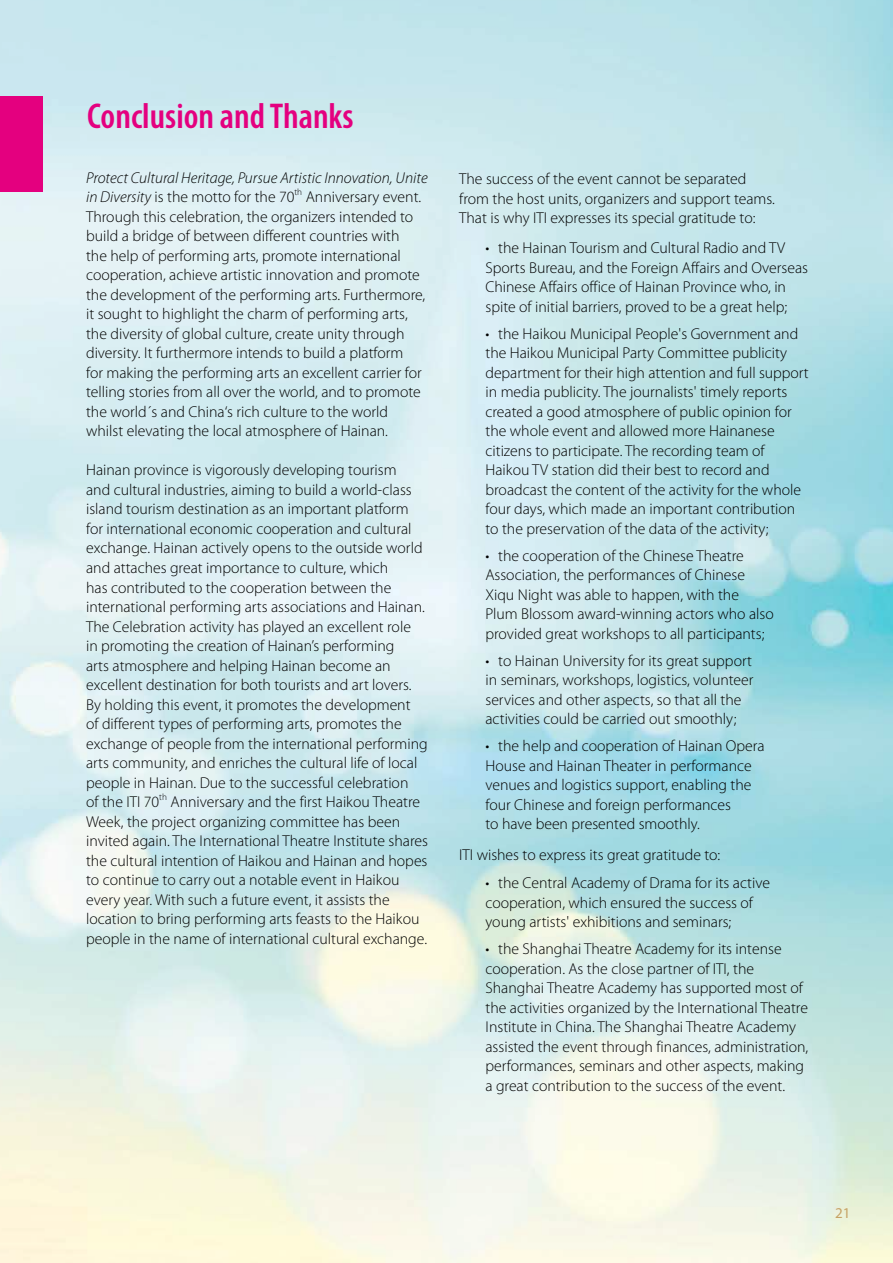
<style>
.page{position:relative;width:893px;height:1263px;background:#fff}
.page>*{position:absolute;margin:0;border:0;box-sizing:border-box;transform-origin:0 0}
.t1{font:600 condensed 36px "Myriad Pro";color:#e4007f}
.t2{font:300 15.75px/19.5px "Myriad Pro";color:#000}
.t3{font:italic 300 15.75px/19.5px "Myriad Pro";color:#000}
.t4{font:15px "Myriad Pro";color:#c6a265}
.t5{font:300 9.15px "Myriad Pro";color:#000}
.s1{font-style:normal}
</style>
<div class="page">
<img style="left:0;top:0;width:893px;height:1263px">
<div style="left:0;top:96px;width:43px;height:95px;background:#e4007f"></div>
<h1 class="t1" style="left:87px;top:94px;width:268px">Conclusion and Thanks</h1>
<p class="t3" style="left:86px;top:168px;width:343px">Protect Cultural Heritage, Pursue Artistic Innovation, Unite in Diversity <span class="s1">is the motto for the 70</span></p>
<p class="t5" style="left:294px;top:187px;width:9px">th</p>
<p class="t2" style="left:86px;top:188px;width:341px;text-indent:220px">Anniversary event.<br>Through this celebration, the organizers intended to build a bridge of between different countries with<br>the help of performing arts, promote international cooperation, achieve artistic innovation and promote the development of the performing arts. Furthermore, it sought to highlight the charm of performing arts, the diversity of global culture, create unity through diversity. It furthermore intends to build a platform<br>for making the performing arts an excellent carrier for telling stories from all over the world, and to promote the world´s and China‘s rich culture to the world whilst elevating the local atmosphere of Hainan.</p>
<p class="t2" style="left:86px;top:461px;width:343px">Hainan province is vigorously developing tourism<br>and cultural industries, aiming to build a world-class island tourism destination as an important platform for international economic cooperation and cultural exchange. Hainan actively opens to the outside world and attaches great importance to culture, which<br>has contributed to the cooperation between the international performing arts associations and Hainan.<br>The Celebration activity has played an excellent role<br>in promoting the creation of Hainan’s performing<br>arts atmosphere and helping Hainan become an excellent destination for both tourists and art lovers.<br>By holding this event, it promotes the development<br>of different types of performing arts, promotes the exchange of people from the international performing arts community, and enriches the cultural life of local people in Hainan. Due to the successful celebration<br>of the ITI 70</p>
<p class="t5" style="left:159px;top:791px;width:9px">th</p>
<p class="t2" style="left:86px;top:792px;width:343px;text-indent:84px">Anniversary and the first Haikou Theatre Week, the project organizing committee has been invited again. The International Theatre Institute shares the cultural intention of Haikou and Hainan and hopes to continue to carry out a notable event in Haikou every year. With such a future event, it assists the location to bring performing arts feasts to the Haikou people in the name of international cultural exchange.</p>
<p class="t2" style="left:459px;top:170px;width:317px">The success of the event cannot be separated from the host units, organizers and support teams.<br>That is why ITI expresses its special gratitude to:</p>
<p class="t2" style="left:485px;top:239px;width:324px">• the Hainan Tourism and Cultural Radio and TV Sports Bureau, and the Foreign Affairs and Overseas Chinese Affairs office of Hainan Province who, in spite of initial barriers, proved to be a great help;</p>
<p class="t2" style="left:485px;top:324px;width:325px">• the Haikou Municipal People's Government and the Haikou Municipal Party Committee publicity department for their high attention and full support in media publicity. The journalists' timely reports created a good atmosphere of public opinion for the whole event and allowed more Hainanese citizens to participate. The recording team of Haikou TV station did their best to record and broadcast the content of the activity for the whole four days, which made an important contribution to the preservation of the data of the activity;</p>
<p class="t2" style="left:485px;top:546px;width:290px">• the cooperation of the Chinese Theatre Association, the performances of Chinese Xiqu Night was able to happen, with the Plum Blossom award-winning actors who also provided great workshops to all participants;</p>
<p class="t2" style="left:485px;top:651px;width:270px">• to Hainan University for its great support in seminars, workshops, logistics, volunteer services and other aspects, so that all the activities could be carried out smoothly;</p>
<p class="t2" style="left:485px;top:737px;width:281px">• the help and cooperation of Hainan Opera House and Hainan Theater in performance venues and logistics support, enabling the four Chinese and foreign performances<br>to have been presented smoothly.</p>
<p class="t2" style="left:459px;top:846px;width:263px">ITI wishes to express its great gratitude to:</p>
<p class="t2" style="left:485px;top:873px;width:286px">• the Central Academy of Drama for its active cooperation, which ensured the success of young artists' exhibitions and seminars;</p>
<p class="t2" style="left:485px;top:939px;width:324px">• the Shanghai Theatre Academy for its intense cooperation. As the close partner of ITI, the Shanghai Theatre Academy has supported most of the activities organized by the International Theatre Institute in China. The Shanghai Theatre Academy assisted the event through finances, administration, performances, seminars and other aspects, making a great contribution to the success of the event.</p>
<p class="t4" style="left:835px;top:1203px;width:17px">21</p>
</div>
